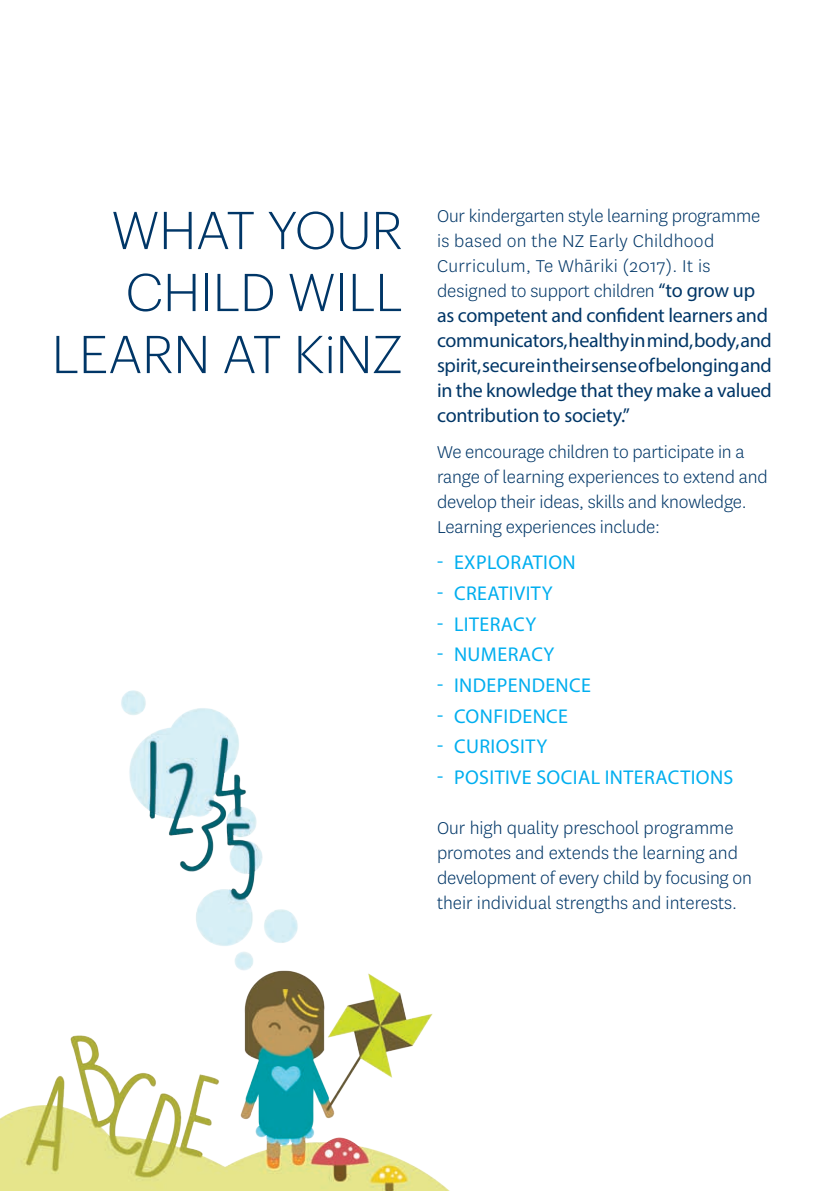
<style>
.page{position:relative;width:840px;height:1191px;background:#fff}
.page>*{position:absolute;margin:0;border:0;box-sizing:border-box;transform-origin:0 0}
.Heading{font:300 52px/62px "Graphik SKY";letter-spacing:-.005em;color:#003667;text-align:right}
.Body_copy{font:20px/25px "Myriad Pro";letter-spacing:-.015em;color:#003667}
.Body_copy-2{font:300 20px/25px "National";letter-spacing:-.01em;color:#003667}
.Body_copy-3{font:20px "Myriad Pro";letter-spacing:.02em;color:#00aeef}
.s1{font-family:"National";font-weight:300}
</style>
<div class="page">
<img style="left:0;top:690px;width:450px;height:501px">
<p class="Heading" style="left:52px;top:195px;width:352px">WHAT YOUR<br>CHILD WILL<br>LEARN AT KiNZ</p>
<p class="Body_copy" style="left:437px;top:202px;width:336px"><span class="s1">Our kindergarten style learning programme is based on the NZ Early Childhood Curriculum, Te Whāriki (2017). It is designed to support children</span> “to grow up as competent and confident learners and communicators, healthy in mind, body, and spirit, secure in their sense of belonging and in the knowledge that they make a valued contribution to society.”</p>
<p class="Body_copy-2" style="left:437px;top:439px;width:332px">We encourage children to participate in a range of learning experiences to extend and develop their ideas, skills and knowledge.<br>Learning experiences include:</p>
<p class="Body_copy-3" style="left:437px;top:550px;width:140px">- EXPLORATION</p>
<p class="Body_copy-3" style="left:437px;top:581px;width:117px">- CREATIVITY</p>
<p class="Body_copy-3" style="left:437px;top:611px;width:100px">- LITERACY</p>
<p class="Body_copy-3" style="left:437px;top:642px;width:118px">- NUMERACY</p>
<p class="Body_copy-3" style="left:437px;top:673px;width:155px">- INDEPENDENCE</p>
<p class="Body_copy-3" style="left:437px;top:703px;width:132px">- CONFIDENCE</p>
<p class="Body_copy-3" style="left:437px;top:734px;width:111px">- CURIOSITY</p>
<p class="Body_copy-3" style="left:437px;top:765px;width:297px">- POSITIVE SOCIAL INTERACTIONS</p>
<p class="Body_copy-2" style="left:437px;top:815px;width:316px">Our high quality preschool programme promotes and extends the learning and development of every child by focusing on their individual strengths and interests.</p>
</div>
